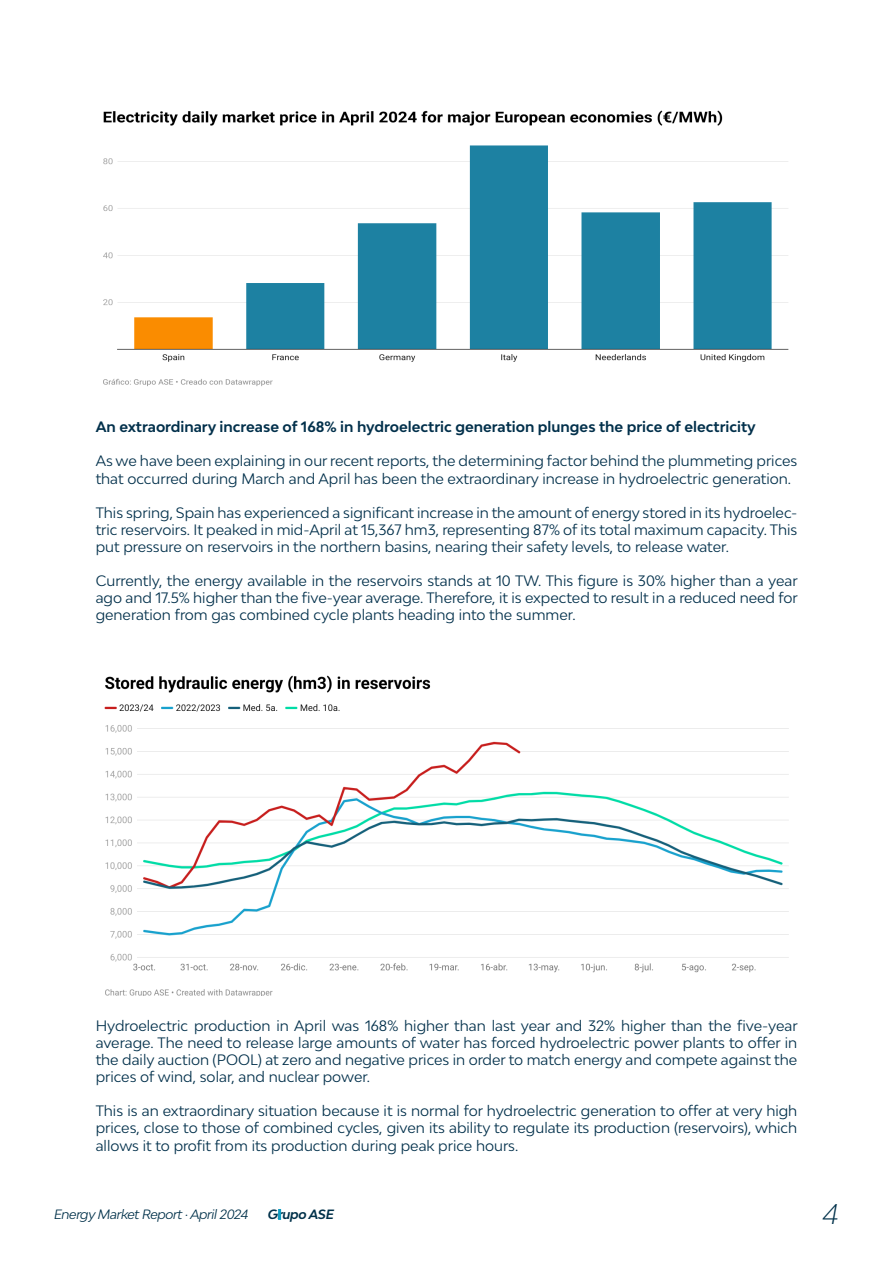
<style>
.page{position:relative;width:893px;height:1263px;background:#fff}
.page>*{position:absolute;margin:0;border:0;box-sizing:border-box;transform-origin:0 0}
.t1{font:italic 300 27px "Bw Modelica";color:#00314a}
.t2{font:14.25px/17.1px "Bw Modelica";color:#02304b;text-align:justify}
.t3{font:700 14.25px "Bw Modelica";color:#02304b}
.t4{font:italic 12.75px "Bw Modelica";letter-spacing:-.03em;color:#00314a}
.t5{font:italic 700 12.75px "Bw Modelica";letter-spacing:-.03em;color:#00314a}
</style>
<div class="page">
<svg style="left:278px;top:1209px;width:3px;height:11px"></svg>
<img style="left:103px;top:110px;width:686px;height:277px">
<img style="left:104px;top:675px;width:685px;height:320px">
<p class="t3" style="left:96px;top:418px;width:662px">An extraordinary increase of 168% in hydroelectric generation plunges the price of electricity</p>
<p class="t2" style="left:96px;top:452px;width:703px">As we have been explaining in our recent reports, the determining factor behind the plummeting prices that occurred during March and April has been the extraordinary increase in hydroelectric generation.</p>
<p class="t2" style="left:96px;top:503px;width:703px">This spring, Spain has experienced a significant increase in the amount of energy stored in its hydroelec&shy;tric reservoirs. It peaked in mid-April at 15,367 hm3, representing 87% of its total maximum capacity. This put pressure on reservoirs in the northern basins, nearing their safety levels, to release water.</p>
<p class="t2" style="left:96px;top:572px;width:703px">Currently, the energy available in the reservoirs stands at 10 TW. This figure is 30% higher than a year ago and 17.5% higher than the five-year average. Therefore, it is expected to result in a reduced need for generation from gas combined cycle plants heading into the summer.</p>
<p class="t2" style="left:96px;top:1016px;width:703px">Hydroelectric production in April was 168% higher than last year and 32% higher than the five-year average. The need to release large amounts of water has forced hydroelectric power plants to offer in the daily auction (POOL) at zero and negative prices in order to match energy and compete against the prices of wind, solar, and nuclear power.</p>
<p class="t2" style="left:96px;top:1102px;width:703px">This is an extraordinary situation because it is normal for hydroelectric generation to offer at very high prices, close to those of combined cycles, given its ability to regulate its production (reservoirs), which allows it to profit from its production during peak price hours.</p>
<p class="t4" style="left:54px;top:1206px;width:196px">Energy Market Report · April 2024</p>
<p class="t5" style="left:268px;top:1206px;width:68px">Grupo ASE</p>
<h1 class="t1" style="left:823px;top:1196px;width:18px">4</h1>
</div>
